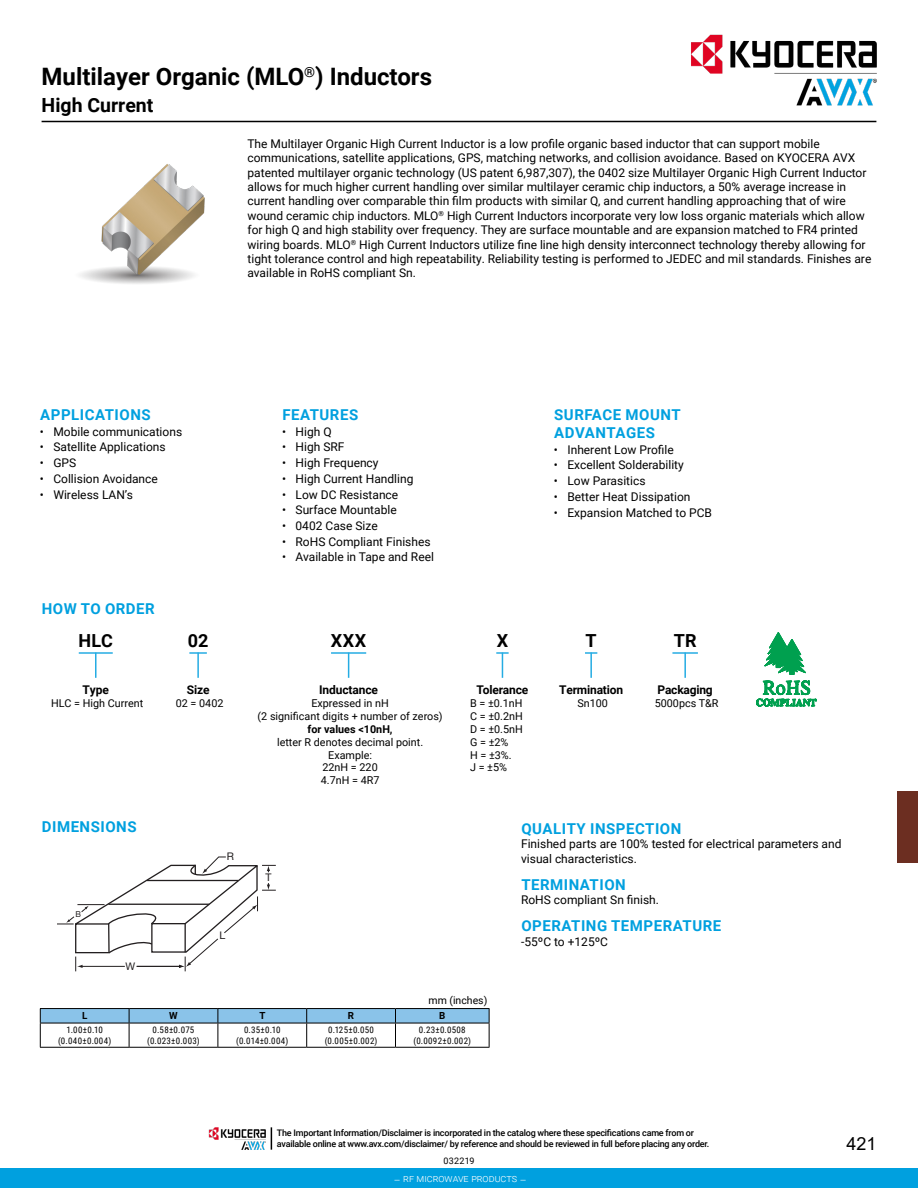
<style>
.page{position:relative;width:918px;height:1188px;background:#fff}
.page>*{position:absolute;margin:0;border:0;box-sizing:border-box;transform-origin:0 0}
.t1{font:700 24px "Roboto";color:#000}
.t2{font:700 19.5px "Roboto";color:#000}
.t3{font:700 18px "Roboto";letter-spacing:.005em;color:#000}
.t4{font:18px "Arial";color:#000}
.t5{font:700 15px/18px "Roboto";letter-spacing:.035em;color:#00a0df}
.t6{font:12px/14.4px "Roboto";color:#000}
.t7{font:700 12px "Roboto";letter-spacing:-.01em;color:#000}
.t8{font:10.8px/12.9px "Roboto";color:#000;text-align:center}
.t9{font:700 10.8px "Roboto";color:#000}
.t10{font:300 10.5px "Roboto";color:#fff}
.t11{font:10.5px "Roboto";color:#000}
.t12{font:10.5px "Helvetica Neue LT Std";color:#231f20}
.t13{font:700 9.75px "Roboto";color:#000}
.t14{font:500 9px/10.8px "Roboto";letter-spacing:-.025em;color:#000}
.t15{font:9px/10.8px "Roboto Condensed";letter-spacing:.04em;color:#000;text-align:center}
.t16{font:9px "Roboto";letter-spacing:.025em;color:#000}
.t17{font:8.1px "Helvetica Neue LT Std";color:#231f20}
</style>
<div class="page">
<hr style="left:42px;top:121px;width:834px;height:1px;background:#000">
<div style="left:897px;top:791px;width:21px;height:71px;background:#6c2e21"></div>
<hr style="left:95px;top:653px;width:2px;height:25px;background:#25ace3">
<hr style="left:79px;top:652px;width:34px;height:2px;background:#25ace3">
<hr style="left:197px;top:653px;width:2px;height:25px;background:#25ace3">
<svg style="left:189px;top:652px;width:18px;height:2px"></svg>
<svg style="left:496px;top:652px;width:13px;height:26px"></svg>
<hr style="left:590px;top:653px;width:2px;height:25px;background:#25ace3">
<svg style="left:585px;top:652px;width:12px;height:2px"></svg>
<hr style="left:684px;top:653px;width:2px;height:25px;background:#25ace3">
<hr style="left:672px;top:652px;width:26px;height:2px;background:#25ace3">
<svg style="left:348px;top:654px;width:1px;height:24px"></svg>
<hr style="left:331px;top:652px;width:35px;height:2px;background:#25ace3">
<svg style="left:756px;top:632px;width:61px;height:75px"></svg>
<hr style="left:40px;top:1008px;width:89px;height:1px;background:#000">
<hr style="left:129px;top:1008px;width:89px;height:1px;background:#000">
<hr style="left:218px;top:1008px;width:89px;height:1px;background:#000">
<hr style="left:307px;top:1008px;width:89px;height:1px;background:#000">
<hr style="left:396px;top:1008px;width:94px;height:1px;background:#000">
<svg style="left:40px;top:1009px;width:450px;height:38px"></svg>
<hr style="left:40px;top:1047px;width:89px;height:1px;background:#000">
<hr style="left:129px;top:1047px;width:89px;height:1px;background:#000">
<hr style="left:218px;top:1047px;width:89px;height:1px;background:#000">
<hr style="left:307px;top:1047px;width:89px;height:1px;background:#000">
<hr style="left:396px;top:1047px;width:94px;height:1px;background:#000">
<svg style="left:57px;top:856px;width:219px;height:115px"></svg>
<img style="left:80px;top:164px;width:125px;height:120px">
<img style="left:669px;top:34px;width:208px;height:87px">
<div style="left:0;top:1169px;width:918px;height:19px;background:#00a0df"></div>
<img style="left:209px;top:1127px;width:57px;height:23px">
<svg style="left:271px;top:1127px;width:1px;height:23px"></svg>
<h1 class="t1" style="left:42px;top:60px;width:392px">Multilayer Organic (MLO<sup>®</sup>) Inductors</h1>
<h2 class="t2" style="left:42px;top:92px;width:113px">High Current</h2>
<p class="t6" style="left:247px;top:136px;width:625px">The Multilayer Organic High Current Inductor is a low profile organic based inductor that can support mobile communications, satellite applications, GPS, matching networks, and collision avoidance. Based on KYOCERA AVX patented multilayer organic technology (US patent 6,987,307), the 0402 size Multilayer Organic High Current Inductor allows for much higher current handling over similar multilayer ceramic chip inductors, a 50% average increase in current handling over comparable thin film products with similar Q, and current handling approaching that of wire wound ceramic chip inductors. MLO<sup>®</sup> High Current Inductors incorporate very low loss organic materials which allow for high Q and high stability over frequency. They are surface mountable and are expansion matched to FR4 printed wiring boards. MLO<sup>®</sup> High Current Inductors utilize fine line high density interconnect technology thereby allowing for tight tolerance control and high repeatability. Reliability testing is performed to JEDEC and mil standards. Finishes are available in RoHS compliant Sn.</p>
<p class="t5" style="left:40px;top:405px;width:112px">APPLICATIONS</p>
<p class="t6" style="left:40px;top:424px;width:144px">• Mobile communications</p>
<p class="t6" style="left:40px;top:439px;width:127px">• Satellite Applications</p>
<p class="t6" style="left:40px;top:455px;width:38px">• GPS</p>
<p class="t6" style="left:40px;top:471px;width:119px">• Collision Avoidance</p>
<p class="t6" style="left:40px;top:487px;width:94px">• Wireless LAN’s</p>
<p class="t5" style="left:42px;top:600px;width:114px">HOW TO ORDER</p>
<h3 class="t3" style="left:79px;top:628px;width:36px">HLC</h3>
<p class="t7" style="left:83px;top:681px;width:28px">Type</p>
<p class="t8" style="left:51px;top:696px;width:94px">HLC = High Current</p>
<h3 class="t3" style="left:188px;top:628px;width:22px">02</h3>
<p class="t7" style="left:187px;top:681px;width:24px">Size</p>
<p class="t8" style="left:176px;top:696px;width:49px">02 = 0402</p>
<p class="t5" style="left:42px;top:817px;width:96px">DIMENSIONS</p>
<p class="t17" style="left:75px;top:909px;width:7px">B</p>
<p class="t12" style="left:125px;top:960px;width:11px">W</p>
<p class="t12" style="left:227px;top:850px;width:9px">R</p>
<p class="t12" style="left:220px;top:929px;width:7px">L</p>
<p class="t5" style="left:282px;top:405px;width:77px">FEATURES</p>
<p class="t6" style="left:282px;top:424px;width:51px">• High Q</p>
<p class="t6" style="left:282px;top:439px;width:64px">• High SRF</p>
<p class="t6" style="left:282px;top:455px;width:98px">• High Frequency</p>
<p class="t6" style="left:282px;top:471px;width:133px">• High Current Handling</p>
<p class="t6" style="left:282px;top:487px;width:118px">• Low DC Resistance</p>
<p class="t6" style="left:282px;top:502px;width:116px">• Surface Mountable</p>
<p class="t6" style="left:282px;top:518px;width:97px">• 0402 Case Size</p>
<p class="t6" style="left:282px;top:534px;width:150px">• RoHS Compliant Finishes</p>
<p class="t6" style="left:282px;top:550px;width:153px">• Available in Tape and Reel</p>
<h3 class="t3" style="left:331px;top:628px;width:37px">XXX</h3>
<p class="t7" style="left:319px;top:681px;width:60px">Inductance</p>
<p class="t8" style="left:258px;top:696px;width:187px">Expressed in nH<br>(2 significant digits + number of zeros)</p>
<p class="t9" style="left:308px;top:721px;width:86px">for values &lt;10nH,</p>
<p class="t8" style="left:277px;top:735px;width:148px">letter R denotes decimal point.<br>Example:<br>22nH = 220<br>4.7nH = 4R7</p>
<p class="t12" style="left:265px;top:871px;width:8px">T</p>
<p class="t5" style="left:554px;top:405px;width:128px">SURFACE MOUNT<br>ADVANTAGES</p>
<p class="t6" style="left:554px;top:442px;width:121px">• Inherent Low Profile</p>
<p class="t6" style="left:554px;top:457px;width:131px">• Excellent Solderability</p>
<p class="t6" style="left:554px;top:473px;width:93px">• Low Parasitics</p>
<p class="t6" style="left:554px;top:489px;width:138px">• Better Heat Dissipation</p>
<p class="t6" style="left:554px;top:505px;width:160px">• Expansion Matched to PCB</p>
<h3 class="t3" style="left:497px;top:628px;width:13px">X</h3>
<p class="t7" style="left:477px;top:681px;width:53px">Tolerance</p>
<p class="t8" style="left:470px;top:696px;width:54px;text-align:left">B = ±0.1nH<br>C = ±0.2nH<br>D = ±0.5nH<br>G = ±2%<br>H = ±3%.<br>J = ±5%</p>
<h3 class="t3" style="left:586px;top:628px;width:13px">T</h3>
<p class="t7" style="left:559px;top:681px;width:65px">Termination</p>
<p class="t8" style="left:577px;top:696px;width:32px">Sn100</p>
<h3 class="t3" style="left:674px;top:628px;width:24px">TR</h3>
<p class="t7" style="left:658px;top:681px;width:57px">Packaging</p>
<p class="t8" style="left:655px;top:696px;width:65px">5000pcs T&amp;R</p>
<p class="t5" style="left:521px;top:819px;width:162px">QUALITY INSPECTION</p>
<p class="t6" style="left:521px;top:836px;width:322px">Finished parts are 100% tested for electrical parameters and visual characteristics.</p>
<p class="t5" style="left:521px;top:875px;width:106px">TERMINATION</p>
<p class="t6" style="left:521px;top:892px;width:139px">RoHS compliant Sn finish.</p>
<p class="t5" style="left:521px;top:916px;width:201px">OPERATING TEMPERATURE</p>
<p class="t6" style="left:521px;top:934px;width:88px">-55ºC to +125ºC</p>
<p class="t11" style="left:429px;top:993px;width:60px">mm (inches)</p>
<p class="t13" style="left:82px;top:1009px;width:7px">L</p>
<p class="t13" style="left:169px;top:1009px;width:10px">W</p>
<p class="t13" style="left:259px;top:1009px;width:8px">T</p>
<p class="t13" style="left:348px;top:1009px;width:8px">R</p>
<p class="t13" style="left:439px;top:1009px;width:8px">B</p>
<p class="t15" style="left:58px;top:1024px;width:55px">1.00±0.10 (0.040±0.004)</p>
<p class="t15" style="left:147px;top:1024px;width:54px">0.58±0.075 (0.023±0.003)</p>
<p class="t15" style="left:236px;top:1024px;width:54px">0.35±0.10 (0.014±0.004)</p>
<p class="t15" style="left:325px;top:1024px;width:54px">0.125±0.050 (0.005±0.002)</p>
<p class="t15" style="left:413px;top:1024px;width:59px">0.23±0.0508 (0.0092±0.002)</p>
<p class="t14" style="left:277px;top:1127px;width:434px">The Important Information/Disclaimer is incorporated in the catalog where these specifications came from or available online at www.avx.com/disclaimer/ by reference and should be reviewed in full before placing any order.</p>
<p class="t16" style="left:443px;top:1155px;width:33px">032219</p>
<p class="t10" style="left:394px;top:1171px;width:134px">– rf microwave products –</p>
<h3 class="t4" style="left:846px;top:1131px;width:32px">421</h3>
</div>
